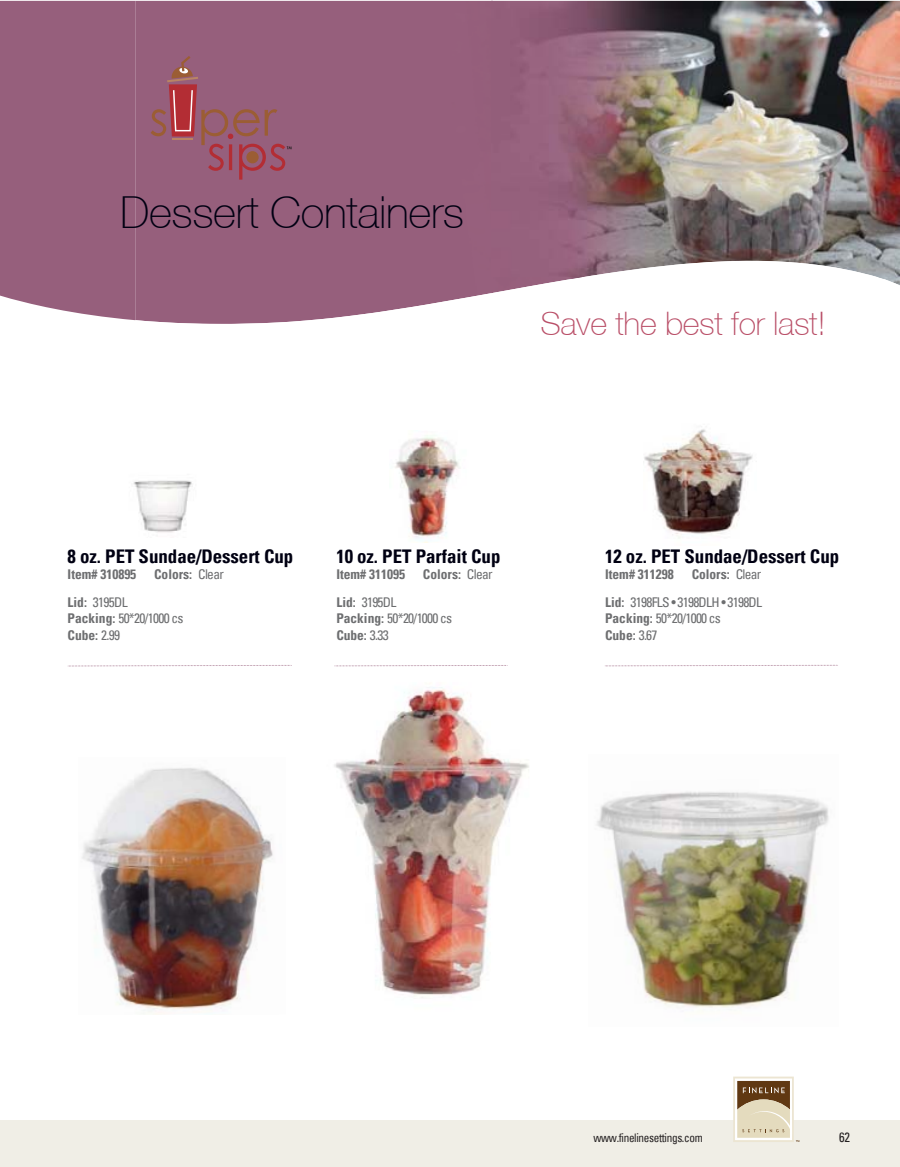
<style>
.page{position:relative;width:900px;height:1167px;background:#fff}
.page>*{position:absolute;margin:0;border:0;box-sizing:border-box;transform-origin:0 0}
.t1{font:100 44px "Helvetica Neue CE";letter-spacing:-.01em;color:#000012}
.t2{font:100 32.25px "Helvetica Neue CE";letter-spacing:-.01em;color:#b94e67}
.t3{font:700 condensed 18.75px "Univers";color:#000012}
.t4{font:condensed 13.5px/16px "Univers";letter-spacing:-.05em;color:#6d6e70}
.t5{font:700 condensed 13.5px "Univers";color:#6d6e70}
.t6{font:condensed 13.25px "Univers";color:#231f20;scale:.95 1}
.t7{font:condensed 11.75px "Univers";letter-spacing:-.03em;color:#231f20;scale:.95 1}
.s1{font-weight:400}
.s2{font-weight:700}
</style>
<div class="page">
<img style="left:395px;top:435px;width:65px;height:107px">
<div style="left:0;top:1119px;width:900px;height:47px;background:#f0eee6"></div>
<div style="left:734px;top:1077px;width:59px;height:63px;background:#fff"></div>
<div style="left:733px;top:1076px;width:61px;height:65px;border:2px solid #ece5d2"></div>
<svg style="left:737px;top:1080px;width:62px;height:61px"></svg>
<img style="left:644px;top:426px;width:109px;height:112px">
<div style="left:0;top:1px;width:135px;height:319px;background:#965f7c"></div>
<div style="left:135px;top:1px;width:357px;height:323px;background:#965f7c"></div>
<img style="left:492px;top:1px;width:408px;height:277px">
<img style="left:492px;top:278px;width:85px;height:15px">
<img style="left:881px;top:278px;width:19px;height:7px">
<svg style="left:151px;top:56px;width:141px;height:124px;background:#9a5b70"></svg>
<img style="left:82px;top:768px;width:191px;height:245px">
<img style="left:596px;top:791px;width:233px;height:217px">
<img style="left:133px;top:480px;width:60px;height:53px">
<img style="left:334px;top:666px;width:195px;height:332px">
<svg style="left:68px;top:665px;width:224px;height:1px"></svg>
<svg style="left:334px;top:665px;width:174px;height:1px"></svg>
<svg style="left:605px;top:664px;width:233px;height:2px"></svg>
<h1 class="t1" style="left:120px;top:197px;width:345px">Dessert Containers</h1>
<h2 class="t2" style="left:540px;top:312px;width:287px">Save the best for last!</h2>
<h3 class="t3" style="left:68px;top:545px;width:227px">8 oz. PET Sundae/Dessert Cup</h3>
<p class="t5" style="left:68px;top:566px;width:70px">Item# 310895</p>
<p class="t5" style="left:154px;top:566px;width:71px">Colors: <span class="s1">Clear</span></p>
<p class="t4" style="left:68px;top:594px;width:117px"><span class="s2">Lid:</span> 3195DL<br><span class="s2">Packing:</span> 50*20/1000 cs<br><span class="s2">Cube:</span> 2.99</p>
<h3 class="t3" style="left:336px;top:545px;width:166px">10 oz. PET Parfait Cup</h3>
<p class="t5" style="left:336px;top:566px;width:70px">Item# 311095</p>
<p class="t5" style="left:423px;top:566px;width:71px">Colors: <span class="s1">Clear</span></p>
<p class="t4" style="left:336px;top:594px;width:117px"><span class="s2">Lid:</span> 3195DL<br><span class="s2">Packing:</span> 50*20/1000 cs<br><span class="s2">Cube:</span> 3.33</p>
<h3 class="t3" style="left:605px;top:545px;width:236px">12 oz. PET Sundae/Dessert Cup</h3>
<p class="t5" style="left:605px;top:566px;width:70px">Item# 311298</p>
<p class="t4" style="left:605px;top:560px;width:159px;line-height:28px;text-align:right"><span class="s2">Colors:</span> Clear<br><span class="s2">Lid:</span> 3198FLS • 3198DLH • 3198DL</p>
<p class="t4" style="left:605px;top:610px;width:117px"><span class="s2">Packing:</span> 50*20/1000 cs<br><span class="s2">Cube:</span> 3.67</p>
<p class="t7" style="left:593px;top:1129px;width:117px">www.finelinesettings.com</p>
<p class="t6" style="left:839px;top:1128px;width:13px">62</p>
</div>
